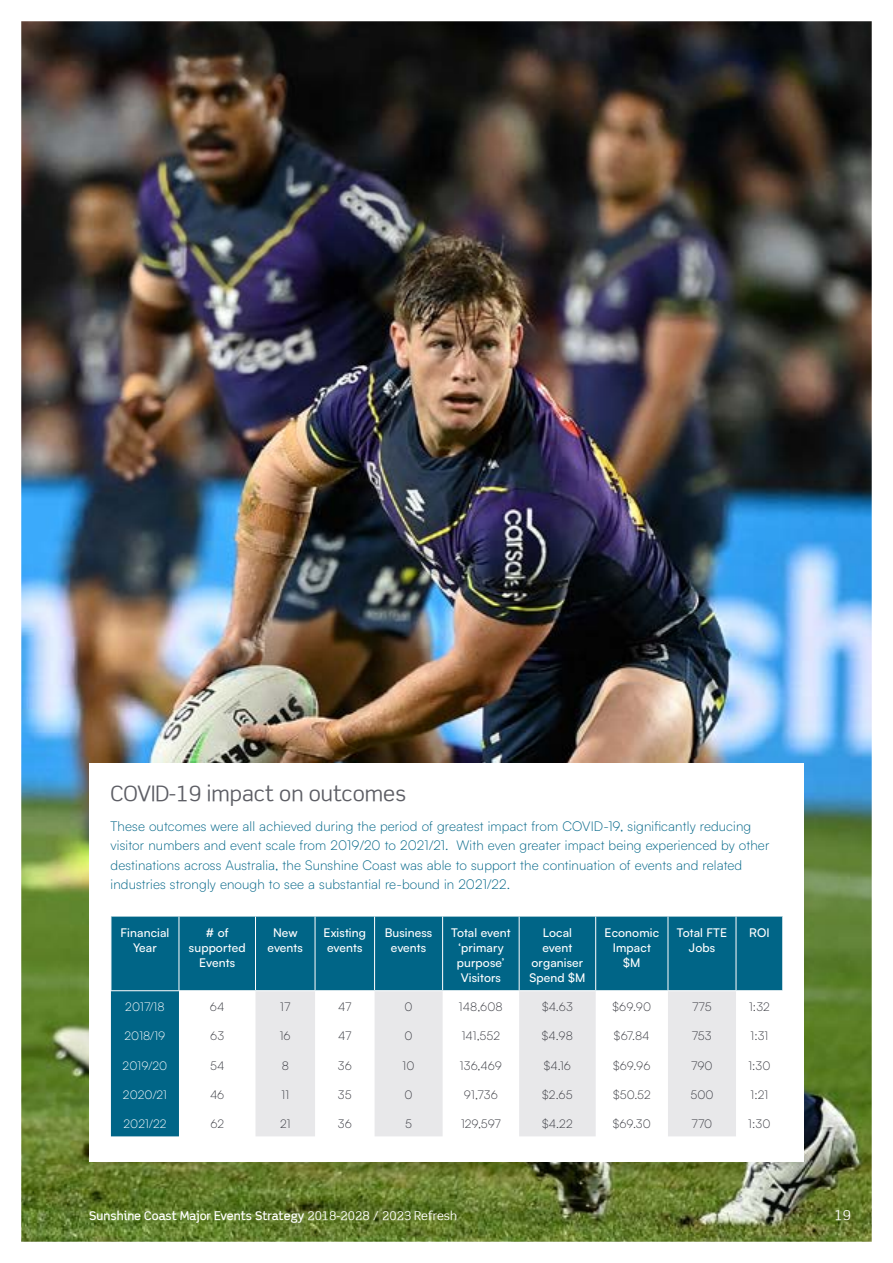
<style>
.page{position:relative;width:893px;height:1263px;background:#fff}
.page>*{position:absolute;margin:0;border:0;box-sizing:border-box;transform-origin:0 0}
.t1{font:21px "Scene";color:#5d5e65}
.t2{font:300 13.5px/19.5px "Satoshi";letter-spacing:.01em;color:#006587}
.t3{font:13.5px "Scene Alt";color:#fff}
.t4{font:500 12px/15px "Satoshi";letter-spacing:.01em;color:#fff;text-align:center}
.t5{font:300 12px "Satoshi";letter-spacing:.01em;color:#3b3c43}
.t6{font:500 12px "Scene Alt";color:#fff}
.t7{font:300 12px "Satoshi";letter-spacing:.01em;color:#fff}
.s1{font-family:"Scene Alt"}
.s2{font-weight:400}
</style>
<div class="page">
<img style="left:21px;top:21px;width:851px;height:1221px">
<h1 class="t1" style="left:111px;top:780px;width:297px">COVID-<span class="s1">19</span> impact on outcomes</h1>
<p class="t2" style="left:111px;top:816px;width:660px">These outcomes were all achieved during the period of greatest impact from COVID-19, significantly reducing visitor numbers and event scale from 2019/20 to 2021/21. With even greater impact being experienced by other destinations across Australia, the Sunshine Coast was able to support the continuation of events and related industries strongly enough to see a substantial re-bound in 2021/22.</p>
<p class="t4" style="left:120px;top:925px;width:50px">Financial<br>Year</p>
<p class="t4" style="left:189px;top:925px;width:58px"># of supported<br>Events</p>
<p class="t4" style="left:268px;top:925px;width:37px">New events</p>
<p class="t4" style="left:324px;top:925px;width:44px;text-align:left">Existing events</p>
<p class="t4" style="left:385px;top:925px;width:49px">Business events</p>
<p class="t4" style="left:451px;top:925px;width:61px">Total event ‘primary purpose’<br>Visitors</p>
<p class="t4" style="left:529px;top:925px;width:58px">Local event organiser<br>Spend $M</p>
<p class="t4" style="left:605px;top:925px;width:56px">Economic<br>Impact $M</p>
<p class="t4" style="left:677px;top:925px;width:52px">Total FTE<br>Jobs</p>
<p class="t4" style="left:749px;top:925px;width:22px">ROI</p>
<p class="t7" style="left:125px;top:999px;width:41px">2017/18</p>
<p class="t5" style="left:210px;top:999px;width:16px">64</p>
<p class="t5" style="left:280px;top:999px;width:12px">17</p>
<p class="t5" style="left:338px;top:999px;width:15px">47</p>
<p class="t5" style="left:405px;top:999px;width:10px">0</p>
<p class="t5" style="left:459px;top:999px;width:45px">148,608</p>
<p class="t5" style="left:542px;top:999px;width:32px">$4.63</p>
<p class="t5" style="left:613px;top:999px;width:40px">$69.90</p>
<p class="t5" style="left:692px;top:999px;width:21px">775</p>
<p class="t5" style="left:749px;top:999px;width:22px">1:32</p>
<p class="t7" style="left:124px;top:1028px;width:42px">2018/19</p>
<p class="t5" style="left:210px;top:1028px;width:16px">63</p>
<p class="t5" style="left:280px;top:1028px;width:12px">16</p>
<p class="t5" style="left:338px;top:1028px;width:15px">47</p>
<p class="t5" style="left:405px;top:1028px;width:10px">0</p>
<p class="t5" style="left:462px;top:1028px;width:40px">141,552</p>
<p class="t5" style="left:542px;top:1028px;width:33px">$4.98</p>
<p class="t5" style="left:614px;top:1028px;width:37px">$67.84</p>
<p class="t5" style="left:692px;top:1028px;width:21px">753</p>
<p class="t5" style="left:751px;top:1028px;width:19px">1:31</p>
<p class="t7" style="left:123px;top:1058px;width:46px">2019/20</p>
<p class="t5" style="left:210px;top:1058px;width:16px">54</p>
<p class="t5" style="left:282px;top:1058px;width:9px">8</p>
<p class="t5" style="left:338px;top:1058px;width:16px">36</p>
<p class="t5" style="left:403px;top:1058px;width:13px">10</p>
<p class="t5" style="left:460px;top:1058px;width:43px">136,469</p>
<p class="t5" style="left:544px;top:1058px;width:29px">$4.16</p>
<p class="t5" style="left:613px;top:1058px;width:39px">$69.96</p>
<p class="t5" style="left:691px;top:1058px;width:23px">790</p>
<p class="t5" style="left:748px;top:1058px;width:24px">1:30</p>
<p class="t7" style="left:123px;top:1087px;width:45px">2020/21</p>
<p class="t5" style="left:210px;top:1087px;width:16px">46</p>
<p class="t5" style="left:282px;top:1087px;width:9px">11</p>
<p class="t5" style="left:338px;top:1087px;width:15px">35</p>
<p class="t5" style="left:405px;top:1087px;width:10px">0</p>
<p class="t5" style="left:464px;top:1087px;width:35px">91,736</p>
<p class="t5" style="left:542px;top:1087px;width:32px">$2.65</p>
<p class="t5" style="left:613px;top:1087px;width:39px">$50.52</p>
<p class="t5" style="left:690px;top:1087px;width:25px">500</p>
<p class="t5" style="left:751px;top:1087px;width:19px">1:21</p>
<p class="t7" style="left:124px;top:1116px;width:44px">2021/22</p>
<p class="t5" style="left:210px;top:1116px;width:15px">62</p>
<p class="t5" style="left:280px;top:1116px;width:12px">21</p>
<p class="t5" style="left:338px;top:1116px;width:16px">36</p>
<p class="t5" style="left:405px;top:1116px;width:8px">5</p>
<p class="t5" style="left:461px;top:1116px;width:41px">129,597</p>
<p class="t5" style="left:542px;top:1116px;width:32px">$4.22</p>
<p class="t5" style="left:613px;top:1116px;width:40px">$69.30</p>
<p class="t5" style="left:692px;top:1116px;width:22px">770</p>
<p class="t5" style="left:748px;top:1116px;width:24px">1:30</p>
<p class="t6" style="left:89px;top:1209px;width:369px">Sunshine Coast Major Events Strategy <span class="s2">2018-2028 / 2023 Refresh</span></p>
<p class="t3" style="left:834px;top:1207px;width:18px">19</p>
</div>
